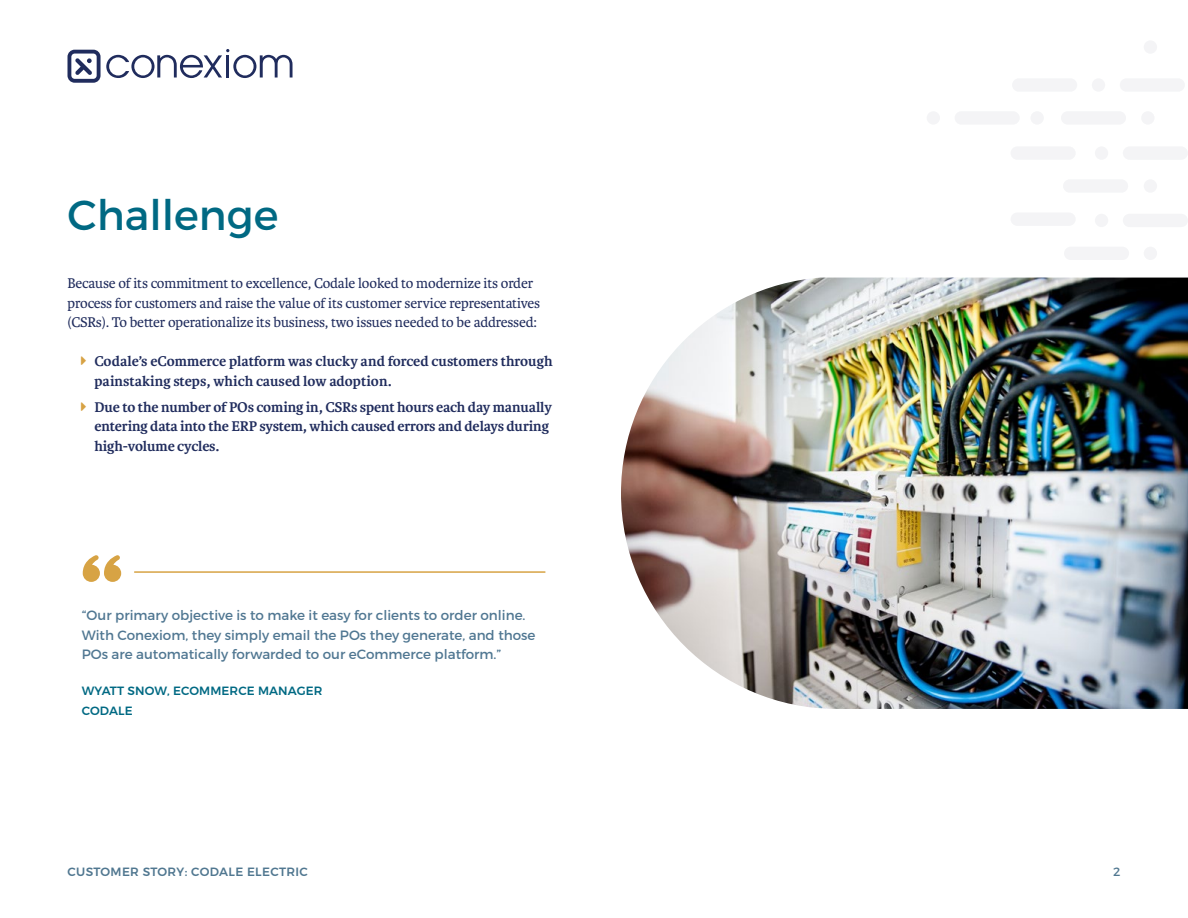
<style>
.page{position:relative;width:1188px;height:918px;background:#fff}
.page>*{position:absolute;margin:0;border:0;box-sizing:border-box;transform-origin:0 0}
.t1{font:42px "Montserrat";color:#006983}
.t2{font:700 15px/19.5px "Karmina";letter-spacing:-.01em;color:#202c5d}
.t3{font:15px/19.5px "Karmina";letter-spacing:-.01em;color:#202c5d}
.t4{font:13.5px/19.5px "Montserrat";color:#507792}
.t5{font:500 12px/19.5px "Montserrat";letter-spacing:.01em;color:#006983}
.t6{font:500 12px "Montserrat";letter-spacing:.03em;color:#507790}
.t7{font:12px "Montserrat";color:#507790}
</style>
<div class="page">
<div style="left:1123px;top:214px;width:65px;height:13px;background:#f4f4f6;border-radius:7px"></div>
<div style="left:1095px;top:214px;width:13px;height:13px;background:#f4f4f6;border-radius:50%"></div>
<div style="left:1144px;top:247px;width:13px;height:13px;background:#f4f4f6;border-radius:50%"></div>
<div style="left:1064px;top:247px;width:65px;height:13px;background:#f4f4f6;border-radius:7px"></div>
<div style="left:1123px;top:146px;width:65px;height:14px;background:#f4f4f6;border-radius:7px"></div>
<div style="left:1011px;top:146px;width:65px;height:14px;background:#f4f4f6;border-radius:7px"></div>
<div style="left:1095px;top:146px;width:13px;height:14px;background:#f4f4f6;border-radius:50%"></div>
<div style="left:1144px;top:179px;width:13px;height:14px;background:#f4f4f6;border-radius:50%"></div>
<div style="left:1011px;top:212px;width:65px;height:14px;background:#f4f4f6;border-radius:7px"></div>
<div style="left:1063px;top:179px;width:65px;height:14px;background:#f4f4f6;border-radius:7px"></div>
<div style="left:1144px;top:40px;width:13px;height:14px;background:#f4f4f6;border-radius:50%"></div>
<div style="left:1120px;top:78px;width:65px;height:14px;background:#f4f4f6;border-radius:7px"></div>
<div style="left:1092px;top:78px;width:13px;height:14px;background:#f4f4f6;border-radius:50%"></div>
<div style="left:1012px;top:78px;width:65px;height:14px;background:#f4f4f6;border-radius:7px"></div>
<div style="left:1141px;top:111px;width:14px;height:14px;background:#f4f4f6;border-radius:50%"></div>
<div style="left:1061px;top:111px;width:65px;height:14px;background:#f4f4f6;border-radius:7px"></div>
<div style="left:955px;top:111px;width:65px;height:14px;background:#f4f4f6;border-radius:7px"></div>
<div style="left:927px;top:111px;width:13px;height:14px;background:#f4f4f6;border-radius:50%"></div>
<div style="left:1030px;top:111px;width:14px;height:14px;background:#f4f4f6;border-radius:50%"></div>
<svg style="left:68px;top:49px;width:225px;height:34px"></svg>
<img style="left:621px;top:278px;width:567px;height:431px">
<svg style="left:83px;top:555px;width:38px;height:27px"></svg>
<hr style="left:135px;top:571px;width:410px;height:2px;background:#d7a344">
<h1 class="t1" style="left:68px;top:189px;width:212px">Challenge</h1>
<p class="t3" style="left:68px;top:274px;width:474px">Because of its commitment to excellence, Codale looked to modernize its order process for customers and raise the value of its customer service representatives (CSRs). To better operationalize its business, two issues needed to be addressed:</p>
<p class="t2" style="left:94px;top:352px;width:460px">Codale’s eCommerce platform was clucky and forced customers through painstaking steps, which caused low adoption.</p>
<p class="t2" style="left:94px;top:398px;width:459px">Due to the number of POs coming in, CSRs spent hours each day manually entering data into the ERP system, which caused errors and delays during high-volume cycles.</p>
<p class="t4" style="left:82px;top:606px;width:455px">“Our primary objective is to make it easy for clients to order online.<br>With Conexiom, they simply email the POs they generate, and those<br>POs are automatically forwarded to our eCommerce platform.”</p>
<p class="t5" style="left:82px;top:681px;width:242px">WYATT SNOW, ECOMMERCE MANAGER<br>CODALE</p>
<p class="t6" style="left:68px;top:864px;width:242px">CUSTOMER STORY: CODALE ELECTRIC</p>
<p class="t7" style="left:1113px;top:864px;width:9px">2</p>
</div>
